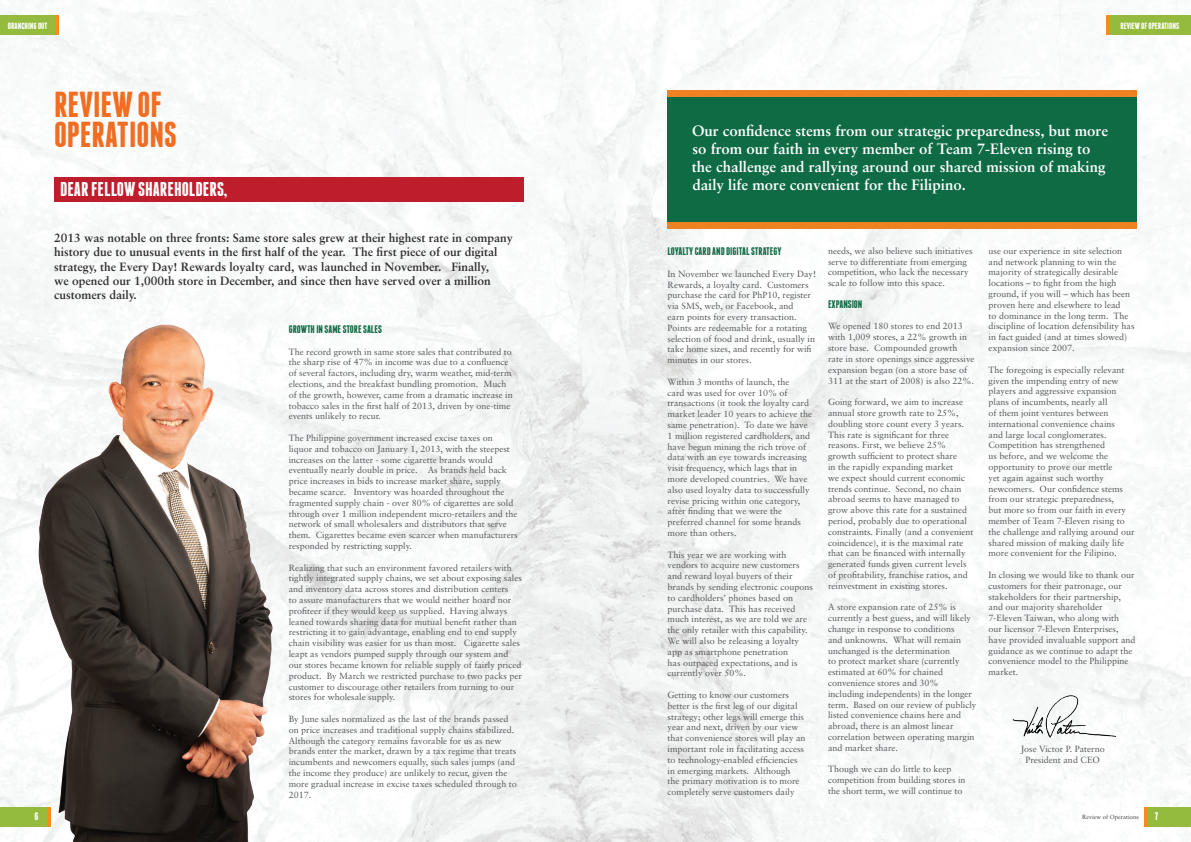
<style>
.page{position:relative;width:1191px;height:842px;background:#fff}
.page>*{position:absolute;margin:0;border:0;box-sizing:border-box;transform-origin:0 0}
.t1{font:700 36px/30px "Franchise";color:#f06d22}
.t2{font:700 19.9px "Franchise";color:#fff}
.t3{font:700 15px/18px "Sabon LT";color:#fff}
.t4{font:700 12px/14.4px "Sabon LT";color:#312f30}
.t5{font:700 11px "Franchise";color:#0e6b43}
.t6{font:700 11px "Franchise";color:#fff}
.t7{font:9px/10.8px "Sabon LT";color:#57585a}
.t8{font:9px/10.8px "Sabon LT";color:#58595b;text-align:center}
.t9{font:700 9px "Franchise";color:#fff}
.t10{font:6px "Sabon LT";color:#3e3e3f}
</style>
<div class="page">
<img style="left:0;top:0;width:1191px;height:842px">
<div style="left:0;top:15px;width:57px;height:20px;background:#94bb3d"></div>
<hr style="left:55px;top:15px;width:3px;height:20px;background:#f68b1f">
<div style="left:1110px;top:15px;width:81px;height:20px;background:#94bb3d"></div>
<div style="left:1146px;top:807px;width:45px;height:19px;background:#94bb3d"></div>
<hr style="left:1106px;top:15px;width:4px;height:20px;background:#f68b1f">
<hr style="left:1144px;top:807px;width:4px;height:19px;background:#f68b1f">
<div style="left:0;top:807px;width:47px;height:20px;background:#94bb3d"></div>
<img style="left:38px;top:325px;width:235px;height:517px">
<div style="left:54px;top:177px;width:469px;height:25px;background:#be1d2c"></div>
<div style="left:667px;top:96px;width:470px;height:126px;background:#0e6b43"></div>
<div style="left:667px;top:222px;width:469px;height:7px;background:#ee8122"></div>
<div style="left:667px;top:90px;width:470px;height:7px;background:#ee8122"></div>
<img style="left:1010px;top:696px;width:105px;height:45px">
<p class="t9" style="left:8px;top:22px;width:41px">BRANCHING OUT</p>
<p class="t9" style="left:1120px;top:22px;width:60px">REVIEW OF OPERATIONS</p>
<p class="t6" style="left:34px;top:811px;width:6px">6</p>
<h1 class="t1" style="left:54px;top:89px;width:124px">REVIEW OF<br>OPERATIONS</h1>
<h2 class="t2" style="left:60px;top:180px;width:169px">DEAR FELLOW SHAREHOLDERS,</h2>
<p class="t4" style="left:54px;top:230px;width:460px">2013 was notable on three fronts: Same store sales grew at their highest rate in company history due to unusual events in the first half of the year. The first piece of our digital strategy, the Every Day! Rewards loyalty card, was launched in November. Finally,<br>we opened our 1,000th store in December, and since then have served over a million customers daily.</p>
<p class="t5" style="left:289px;top:324px;width:10px">GROWTH</p>
<p class="t5" style="left:316px;top:324px;width:56px">IN SAME STORE SALES</p>
<p class="t7" style="left:289px;top:346px;width:225px">The record growth in same store sales that contributed to the sharp rise of 47% in income was due to a confluence of several factors, including dry, warm weather, mid-term elections, and the breakfast bundling promotion. Much of the growth, however, came from a dramatic increase in tobacco sales in the first half of 2013, driven by one-time events unlikely to recur.</p>
<p class="t7" style="left:289px;top:432px;width:230px">The Philippine government increased excise taxes on liquor and tobacco on January 1, 2013, with the steepest increases on the latter - some cigarette brands would eventually nearly double in price. As brands held back price increases in bids to increase market share, supply became scarce. Inventory was hoarded throughout the fragmented supply chain - over 80% of cigarettes are sold through over 1 million independent micro-retailers and the network of small wholesalers and distributors that serve them. Cigarettes became even scarcer when manufacturers responded by restricting supply.</p>
<p class="t7" style="left:289px;top:562px;width:235px">Realizing that such an environment favored retailers with tightly integrated supply chains, we set about exposing sales and inventory data across stores and distribution centers<br>to assure manufacturers that we would neither hoard nor profiteer if they would keep us supplied. Having always leaned towards sharing data for mutual benefit rather than restricting it to gain advantage, enabling end to end supply chain visibility was easier for us than most. Cigarette sales leapt as vendors pumped supply through our system and our stores became known for reliable supply of fairly priced product. By March we restricted purchase to two packs per customer to discourage other retailers from turning to our stores for wholesale supply.</p>
<p class="t7" style="left:289px;top:713px;width:230px">By June sales normalized as the last of the brands passed on price increases and traditional supply chains stabilized.<br>Although the category remains favorable for us as new brands enter the market, drawn by a tax regime that treats incumbents and newcomers equally, such sales jumps (and the income they produce) are unlikely to recur, given the more gradual increase in excise taxes scheduled through to 2017.</p>
<h3 class="t3" style="left:692px;top:121px;width:417px">Our confidence stems from our strategic preparedness, but more so from our faith in every member of Team 7-Eleven rising to the challenge and rallying around our shared mission of making daily life more convenient for the Filipino.</h3>
<p class="t5" style="left:667px;top:246px;width:9px">LOYALTY</p>
<p class="t5" style="left:694px;top:246px;width:40px">CARD AND DIGITAL</p>
<p class="t5" style="left:751px;top:246px;width:9px">STRATEGY</p>
<p class="t7" style="left:667px;top:268px;width:150px">In November we launched Every Day!<br>Rewards, a loyalty card. Customers purchase the card for PhP10, register via SMS, web, or Facebook, and<br>earn points for every transaction.<br>Points are redeemable for a rotating selection of food and drink, usually in take home sizes, and recently for wifi minutes in our stores.</p>
<p class="t7" style="left:667px;top:376px;width:146px">Within 3 months of launch, the<br>card was used for over 10% of transactions (it took the loyalty card market leader 10 years to achieve the same penetration). To date we have 1 million registered cardholders, and have begun mining the rich trove of data with an eye towards increasing visit frequency, which lags that in more developed countries. We have also used loyalty data to successfully revise pricing within one category, after finding that we were the preferred channel for some brands more than others.</p>
<p class="t7" style="left:667px;top:549px;width:147px">This year we are working with vendors to acquire new customers and reward loyal buyers of their brands by sending electronic coupons to cardholders’ phones based on purchase data. This has received much interest, as we are told we are the only retailer with this capability.<br>We will also be releasing a loyalty app as smartphone penetration<br>has outpaced expectations, and is currently over 50%.</p>
<p class="t7" style="left:667px;top:689px;width:140px">Getting to know our customers better is the first leg of our digital strategy; other legs will emerge this year and next, driven by our view that convenience stores will play an important role in facilitating access to technology-enabled efficiencies in emerging markets. Although<br>the primary motivation is to more completely serve customers daily</p>
<p class="t7" style="left:828px;top:245px;width:146px">needs, we also believe such initiatives serve to differentiate from emerging competition, who lack the necessary scale to follow into this space.</p>
<p class="t5" style="left:828px;top:299px;width:13px">EXPANSION</p>
<p class="t7" style="left:828px;top:321px;width:148px">We opened 180 stores to end 2013 with 1,009 stores, a 22% growth in store base. Compounded growth rate in store openings since aggressive expansion began (on a store base of 311 at the start of 2008) is also 22%.</p>
<p class="t7" style="left:828px;top:396px;width:147px">Going forward, we aim to increase annual store growth rate to 25%, doubling store count every 3 years.<br>This rate is significant for three reasons. First, we believe 25% growth sufficient to protect share<br>in the rapidly expanding market<br>we expect should current economic trends continue. Second, no chain abroad seems to have managed to grow above this rate for a sustained period, probably due to operational constraints. Finally (and a convenient coincidence), it is the maximal rate that can be financed with internally generated funds given current levels of profitability, franchise ratios, and reinvestment in existing stores.</p>
<p class="t7" style="left:828px;top:602px;width:150px">A store expansion rate of 25% is currently a best guess, and will likely change in response to conditions<br>and unknowns. What will remain unchanged is the determination<br>to protect market share (currently estimated at 60% for chained convenience stores and 30% including independents) in the longer term. Based on our review of publicly listed convenience chains here and abroad, there is an almost linear correlation between operating margin and market share.</p>
<p class="t7" style="left:828px;top:764px;width:139px">Though we can do little to keep competition from building stores in the short term, we will continue to</p>
<p class="t7" style="left:988px;top:245px;width:148px">use our experience in site selection and network planning to win the majority of strategically desirable locations – to fight from the high ground, if you will – which has been proven here and elsewhere to lead<br>to dominance in the long term. The discipline of location defensibility has in fact guided (and at times slowed) expansion since 2007.</p>
<p class="t7" style="left:988px;top:364px;width:148px">The foregoing is especially relevant given the impending entry of new players and aggressive expansion plans of incumbents, nearly all<br>of them joint ventures between international convenience chains<br>and large local conglomerates.<br>Competition has strengthened<br>us before, and we welcome the opportunity to prove our mettle<br>yet again against such worthy newcomers. Our confidence stems from our strategic preparedness,<br>but more so from our faith in every member of Team 7-Eleven rising to the challenge and rallying around our shared mission of making daily life more convenient for the Filipino.</p>
<p class="t7" style="left:988px;top:569px;width:149px">In closing we would like to thank our customers for their patronage, our stakeholders for their partnership, and our majority shareholder<br>7-Eleven Taiwan, who along with<br>our licensor 7-Eleven Enterprises, have provided invaluable support and guidance as we continue to adapt the convenience model to the Philippine market.</p>
<p class="t8" style="left:1020px;top:744px;width:86px">Jose Victor P. Paterno<br>President and CEO</p>
<p class="t10" style="left:1082px;top:813px;width:58px">Review of Operations</p>
<p class="t6" style="left:1154px;top:811px;width:5px">7</p>
</div>
